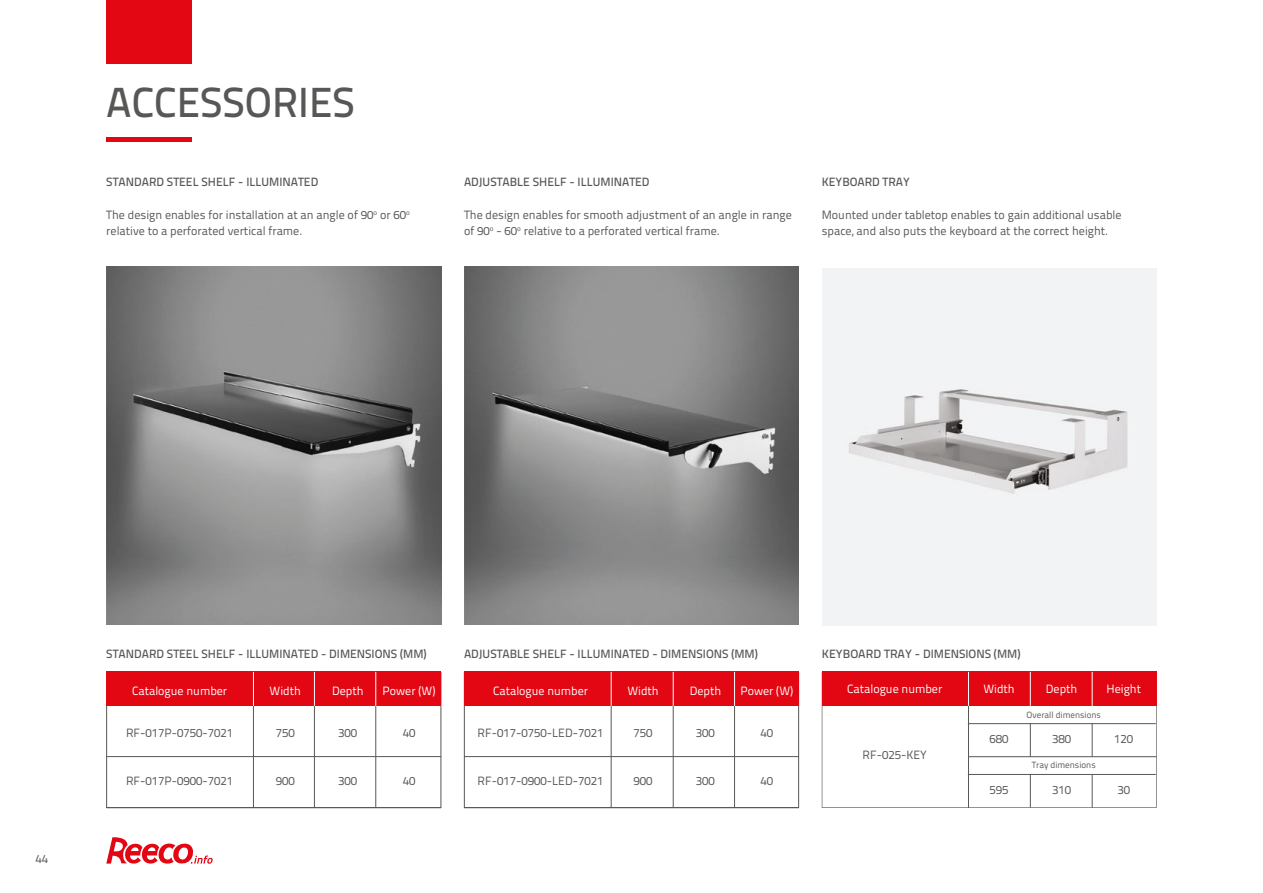
<style>
.page{position:relative;width:1263px;height:893px;background:#fff}
.page>*{position:absolute;margin:0;border:0;box-sizing:border-box;transform-origin:0 0}
.t1{font:500 42px "Titillium Text 22 L";color:#575756}
.t2{font:12px/16.5px "Titillium Text 22 L";color:#575756}
.t3{font:500 12px "Titillium Text 22 L";color:#575756}
.t4{font:12px "Titillium Text 22 L";color:#fff}
.t5{font:9px "Titillium Text 22 L";color:#575756}
</style>
<div class="page">
<div style="left:464px;top:672px;width:335px;height:34px;background:#e30613"></div>
<hr style="left:464px;top:807px;width:335px;height:1px;background:#575756">
<hr style="left:464px;top:756px;width:335px;height:1px;background:#575756">
<hr style="left:673px;top:706px;width:1px;height:101px;background:#575756">
<hr style="left:734px;top:706px;width:1px;height:101px;background:#575756">
<hr style="left:673px;top:672px;width:1px;height:34px;background:#fff">
<hr style="left:734px;top:672px;width:1px;height:34px;background:#fff">
<hr style="left:611px;top:706px;width:1px;height:101px;background:#575756">
<hr style="left:611px;top:672px;width:1px;height:34px;background:#fff">
<div style="left:106px;top:672px;width:335px;height:34px;background:#e30613"></div>
<hr style="left:106px;top:807px;width:335px;height:1px;background:#575756">
<hr style="left:106px;top:756px;width:335px;height:1px;background:#575756">
<hr style="left:314px;top:706px;width:1px;height:101px;background:#575756">
<hr style="left:375px;top:706px;width:1px;height:101px;background:#575756">
<hr style="left:314px;top:672px;width:1px;height:34px;background:#fff">
<hr style="left:375px;top:672px;width:1px;height:34px;background:#fff">
<hr style="left:253px;top:706px;width:1px;height:101px;background:#575756">
<hr style="left:253px;top:672px;width:1px;height:34px;background:#fff">
<svg style="left:106px;top:837px;width:107px;height:27px"></svg>
<div style="left:106px;top:0;width:85px;height:64px;background:#e30613"></div>
<hr style="left:106px;top:138px;width:85px;height:4px;background:#e30613">
<svg style="left:822px;top:706px;width:335px;height:102px"></svg>
<div style="left:822px;top:672px;width:335px;height:34px;background:#e30613"></div>
<hr style="left:968px;top:706px;width:1px;height:102px;background:#575756">
<hr style="left:968px;top:672px;width:1px;height:34px;background:#fff">
<hr style="left:968px;top:723px;width:188px;height:1px;background:#575756">
<hr style="left:969px;top:756px;width:188px;height:1px;background:#575756">
<hr style="left:1030px;top:723px;width:1px;height:34px;background:#575756">
<hr style="left:1030px;top:672px;width:1px;height:34px;background:#fff">
<hr style="left:1092px;top:723px;width:1px;height:34px;background:#575756">
<hr style="left:1092px;top:672px;width:1px;height:34px;background:#fff">
<hr style="left:968px;top:774px;width:188px;height:1px;background:#575756">
<hr style="left:1030px;top:774px;width:1px;height:34px;background:#575756">
<hr style="left:1092px;top:774px;width:1px;height:34px;background:#575756">
<img style="left:822px;top:269px;width:335px;height:356px">
<img style="left:106px;top:267px;width:335px;height:357px">
<img style="left:464px;top:267px;width:335px;height:357px">
<h1 class="t1" style="left:106px;top:70px;width:250px">ACCESSORIES</h1>
<p class="t3" style="left:106px;top:173px;width:214px">STANDARD STEEL SHELF - ILLUMINATED</p>
<p class="t2" style="left:106px;top:206px;width:305px">The design enables for installation at an angle of 90<sup>o</sup> or 60<sup>o </sup>relative to a perforated vertical frame.</p>
<p class="t3" style="left:464px;top:173px;width:187px">ADJUSTABLE SHELF - ILLUMINATED</p>
<p class="t2" style="left:464px;top:206px;width:329px">The design enables for smooth adjustment of an angle in range of 90<sup>o</sup> - 60<sup>o</sup> relative to a perforated vertical frame.</p>
<p class="t3" style="left:822px;top:173px;width:90px">KEYBOARD TRAY</p>
<p class="t2" style="left:822px;top:206px;width:301px">Mounted under tabletop enables to gain additional usable space, and also puts the keyboard at the correct height.</p>
<p class="t2" style="left:36px;top:850px;width:14px">44</p>
<p class="t3" style="left:106px;top:645px;width:322px">STANDARD STEEL SHELF - ILLUMINATED - DIMENSIONS (MM)</p>
<p class="t3" style="left:464px;top:645px;width:295px">ADJUSTABLE SHELF - ILLUMINATED - DIMENSIONS (MM)</p>
<p class="t4" style="left:132px;top:681px;width:97px">Catalogue number</p>
<p class="t2" style="left:126px;top:723px;width:109px">RF-017P-0750-7021</p>
<p class="t2" style="left:126px;top:771px;width:109px">RF-017P-0900-7021</p>
<p class="t4" style="left:383px;top:681px;width:54px">Power (W)</p>
<p class="t2" style="left:403px;top:723px;width:14px">40</p>
<p class="t2" style="left:403px;top:771px;width:14px">40</p>
<p class="t4" style="left:740px;top:681px;width:54px">Power (W)</p>
<p class="t2" style="left:760px;top:723px;width:14px">40</p>
<p class="t2" style="left:760px;top:771px;width:14px">40</p>
<p class="t4" style="left:270px;top:681px;width:33px">Width</p>
<p class="t2" style="left:276px;top:723px;width:21px">750</p>
<p class="t2" style="left:276px;top:771px;width:21px">900</p>
<p class="t4" style="left:332px;top:681px;width:33px">Depth</p>
<p class="t2" style="left:338px;top:723px;width:21px">300</p>
<p class="t2" style="left:338px;top:771px;width:21px">300</p>
<p class="t4" style="left:627px;top:681px;width:33px">Width</p>
<p class="t2" style="left:633px;top:723px;width:21px">750</p>
<p class="t2" style="left:633px;top:771px;width:21px">900</p>
<p class="t4" style="left:690px;top:681px;width:33px">Depth</p>
<p class="t2" style="left:696px;top:723px;width:21px">300</p>
<p class="t2" style="left:696px;top:771px;width:21px">300</p>
<p class="t4" style="left:493px;top:681px;width:97px">Catalogue number</p>
<p class="t2" style="left:478px;top:723px;width:127px">RF-017-0750-LED-7021</p>
<p class="t2" style="left:478px;top:771px;width:127px">RF-017-0900-LED-7021</p>
<p class="t3" style="left:822px;top:645px;width:200px">KEYBOARD TRAY - DIMENSIONS (MM)</p>
<p class="t4" style="left:847px;top:680px;width:97px">Catalogue number</p>
<p class="t2" style="left:862px;top:746px;width:66px">RF-025-KEY</p>
<p class="t4" style="left:983px;top:680px;width:33px">Width</p>
<p class="t4" style="left:1046px;top:680px;width:33px">Depth</p>
<p class="t4" style="left:1106px;top:680px;width:36px">Height</p>
<p class="t2" style="left:989px;top:730px;width:21px">680</p>
<p class="t2" style="left:1052px;top:730px;width:21px">380</p>
<p class="t2" style="left:1114px;top:730px;width:21px">120</p>
<p class="t5" style="left:1026px;top:708px;width:76px">Overall dimensions</p>
<p class="t5" style="left:1032px;top:759px;width:66px">Tray dimensions</p>
<p class="t2" style="left:989px;top:781px;width:21px">595</p>
<p class="t2" style="left:1052px;top:781px;width:21px">310</p>
<p class="t2" style="left:1117px;top:781px;width:14px">30</p>
</div>
